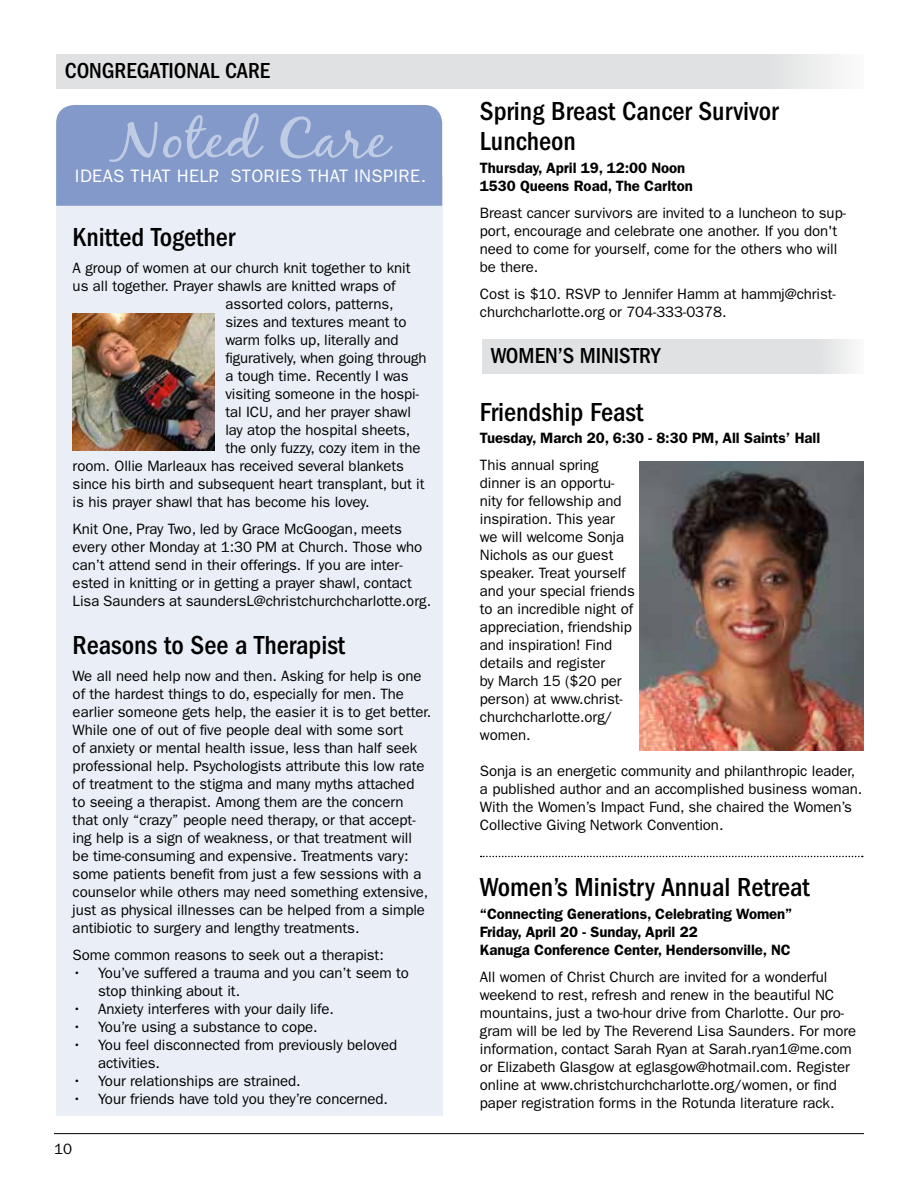
<style>
.page{position:relative;width:918px;height:1188px;background:#fff}
.page>*{position:absolute;margin:0;border:0;box-sizing:border-box;transform-origin:0 0}
.t1{font:54.15px "Black Jack";color:#c0cce4;scale:1.2 1}
.t2{font:500 condensed 27px/30px "ITC Franklin Gothic Std";color:#000}
.t3{font:500 condensed 22.5px "ITC Franklin Gothic Std";color:#000}
.t4{font:18px "ITC Franklin Gothic Std";letter-spacing:.02em;color:#fff}
.t5{font:15px/18px "ITC Franklin Gothic Std";letter-spacing:-.005em;color:#000}
.t6{font:600 15px/18px "ITC Franklin Gothic Std";letter-spacing:-.005em;color:#000}
</style>
<div class="page">
<hr style="left:54px;top:1133px;width:810px;height:1px;background:#000">
<div style="left:482px;top:339px;width:382px;height:35px;background:#e0e1e2"></div>
<svg style="left:481px;top:856px;width:382px;height:1px"></svg>
<img style="left:639px;top:461px;width:225px;height:290px">
<div style="left:56px;top:54px;width:808px;height:35px;background:#e0e1e2"></div>
<div style="left:56px;top:176px;width:387px;height:940px;background:#eaeef6"></div>
<div style="left:56px;top:105px;width:386px;height:101px;background:#8299c9"></div>
<img style="left:73px;top:313px;width:142px;height:137px">
<h3 class="t3" style="left:65px;top:58px;width:207px">CONGREGATIONAL CARE</h3>
<h1 class="t1" style="left:113px;top:106px;width:231px">Noted Care</h1>
<p class="t4" style="left:75px;top:165px;width:353px">IDEAS THAT HELP. STORIES THAT INSPIRE.</p>
<h2 class="t2" style="left:73px;top:222px;width:164px">Knitted Together</h2>
<p class="t5" style="left:73px;top:259px;width:339px">A group of women at our church knit together to knit</p>
<p class="t5" style="left:73px;top:277px;width:325px">us all together. Prayer shawls are knitted wraps of</p>
<p class="t5" style="left:225px;top:295px;width:170px">assorted colors, patterns,</p>
<p class="t5" style="left:225px;top:313px;width:183px">sizes and textures meant to</p>
<p class="t5" style="left:225px;top:331px;width:175px">warm folks up, literally and</p>
<p class="t5" style="left:225px;top:349px;width:203px">figuratively, when going through</p>
<p class="t5" style="left:225px;top:367px;width:185px">a tough time. Recently I was</p>
<p class="t5" style="left:225px;top:385px;width:195px">visiting someone in the hospi-</p>
<p class="t5" style="left:225px;top:403px;width:187px">tal ICU, and her prayer shawl</p>
<p class="t5" style="left:225px;top:421px;width:187px">lay atop the hospital sheets,</p>
<p class="t5" style="left:225px;top:439px;width:197px">the only fuzzy, cozy item in the</p>
<p class="t5" style="left:73px;top:457px;width:333px">room. Ollie Marleaux has received several blankets</p>
<p class="t5" style="left:73px;top:475px;width:353px">since his birth and subsequent heart transplant, but it</p>
<p class="t5" style="left:73px;top:493px;width:299px">is his prayer shawl that has become his lovey.</p>
<p class="t5" style="left:73px;top:520px;width:360px">Knit One, Pray Two, led by Grace McGoogan, meets every other Monday at 1:30 PM at Church. Those who can’t attend send in their offerings. If you are inter&shy;ested in knitting or in getting a prayer shawl, contact Lisa Saunders at saundersL@christchurchcharlotte.org.</p>
<h2 class="t2" style="left:73px;top:630px;width:274px">Reasons to See a Therapist</h2>
<p class="t5" style="left:73px;top:667px;width:360px">We all need help now and then. Asking for help is one of the hardest things to do, especially for men. The earlier someone gets help, the easier it is to get better.<br>While one of out of five people deal with some sort<br>of anxiety or mental health issue, less than half seek professional help. Psychologists attribute this low rate of treatment to the stigma and many myths attached<br>to seeing a therapist. Among them are the concern that only “crazy” people need therapy, or that accept&shy;ing help is a sign of weakness, or that treatment will be time-consuming and expensive. Treatments vary: some patients benefit from just a few sessions with a counselor while others may need something extensive, just as physical illnesses can be helped from a simple antibiotic to surgery and lengthy treatments.</p>
<p class="t5" style="left:73px;top:946px;width:313px">Some common reasons to seek out a therapist:</p>
<p class="t5" style="left:98px;top:964px;width:312px;text-indent:-26px">• You’ve suffered a trauma and you can’t seem to stop thinking about it.</p>
<p class="t5" style="left:73px;top:1000px;width:263px">• Anxiety interferes with your daily life.</p>
<p class="t5" style="left:73px;top:1018px;width:247px">• You’re using a substance to cope.</p>
<p class="t5" style="left:98px;top:1036px;width:301px;text-indent:-26px">• You feel disconnected from previously beloved activities.</p>
<p class="t5" style="left:73px;top:1072px;width:230px">• Your relationships are strained.</p>
<p class="t5" style="left:73px;top:1090px;width:317px">• Your friends have told you they’re concerned.</p>
<p class="t5" style="left:54px;top:1140px;width:19px">10</p>
<h2 class="t2" style="left:480px;top:96px;width:300px">Spring Breast Cancer Survivor<br>Luncheon</h2>
<p class="t6" style="left:480px;top:158px;width:215px">Thursday, April 19, 12:00 Noon<br>1530 Queens Road, The Carlton</p>
<p class="t5" style="left:480px;top:204px;width:368px">Breast cancer survivors are invited to a luncheon to sup&shy;port, encourage and celebrate one another. If you don't need to come for yourself, come for the others who will be there.</p>
<p class="t5" style="left:480px;top:285px;width:357px">Cost is $10. RSVP to Jennifer Hamm at hammj@christ&shy;churchcharlotte.org or 704-333-0378.</p>
<h3 class="t3" style="left:491px;top:343px;width:171px">WOMEN’S MINISTRY</h3>
<h2 class="t2" style="left:480px;top:397px;width:165px">Friendship Feast</h2>
<p class="t6" style="left:480px;top:429px;width:342px">Tuesday, March 20, 6:30 - 8:30 PM, All Saints’ Hall</p>
<p class="t5" style="left:480px;top:456px;width:156px">This annual spring dinner is an opportu&shy;nity for fellowship and inspiration. This year we will welcome Sonja<br>Nichols as our guest speaker. Treat yourself and your special friends to an incredible night of appreciation, friendship and inspiration! Find details and register<br>by March 15 ($20 per person) at www.christ&shy;churchcharlotte.org/ women.</p>
<p class="t5" style="left:480px;top:762px;width:384px">Sonja is an energetic community and philanthropic leader, a published author and an accomplished business woman.<br>With the Women’s Impact Fund, she chaired the Women’s Collective Giving Network Convention.</p>
<h2 class="t2" style="left:480px;top:872px;width:331px">Women’s Ministry Annual Retreat</h2>
<p class="t6" style="left:480px;top:905px;width:314px">“Connecting Generations, Celebrating Women”<br>Friday, April 20 - Sunday, April 22<br>Kanuga Conference Center, Hendersonville, NC</p>
<p class="t5" style="left:480px;top:968px;width:378px">All women of Christ Church are invited for a wonderful weekend to rest, refresh and renew in the beautiful NC mountains, just a two-hour drive from Charlotte. Our pro&shy;gram will be led by The Reverend Lisa Saunders. For more information, contact Sarah Ryan at Sarah.ryan1@me.com or Elizabeth Glasgow at eglasgow@hotmail.com. Register online at www.christchurchcharlotte.org/women, or find paper registration forms in the Rotunda literature rack.</p>
</div>
